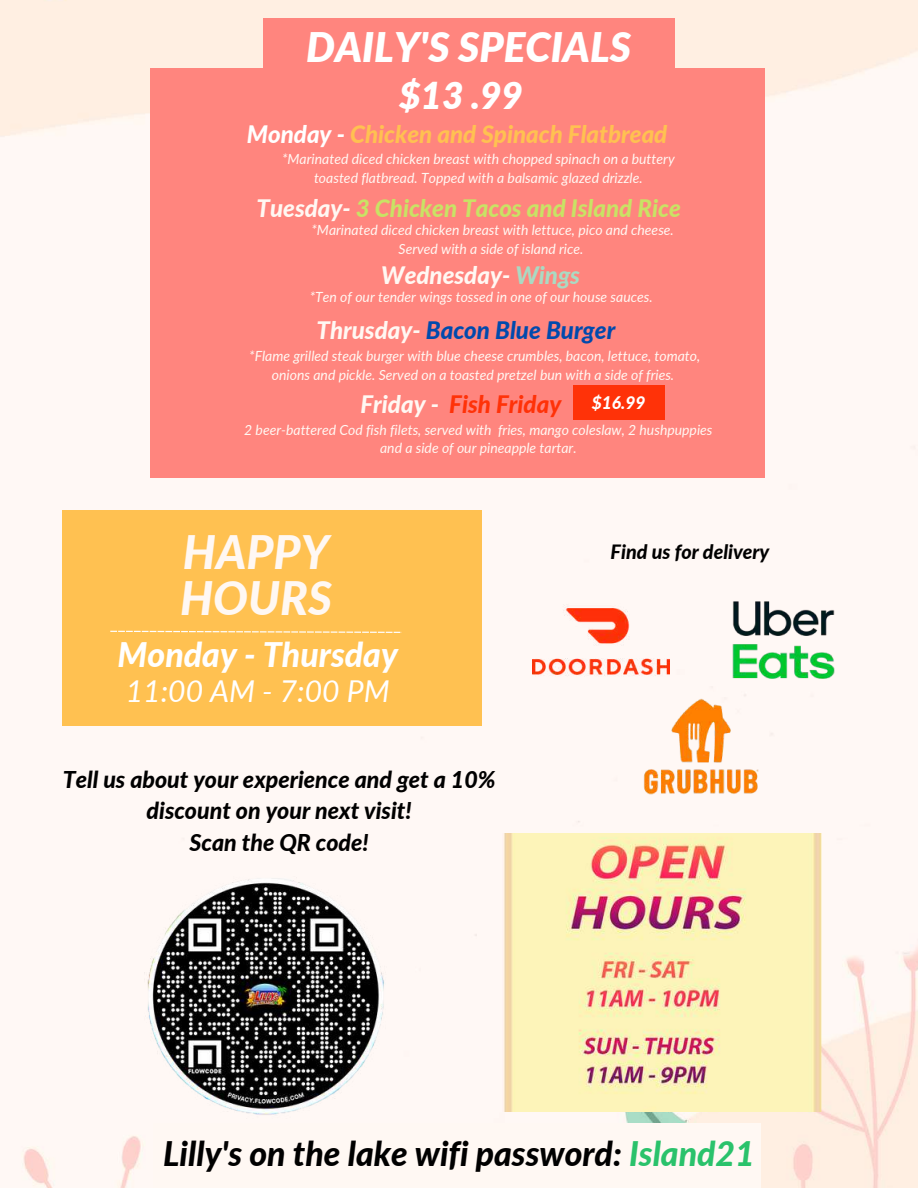
<style>
.page{position:relative;width:918px;height:1188px;background:#fff}
.page>*{position:absolute;margin:0;border:0;box-sizing:border-box;transform-origin:0 0}
.t1{font:italic 800 46.2px/46px "Lato";color:#fff8f3}
.t2{font:italic 900 40.8px "Lato";color:#fff}
.t3{font:italic 900 37.05px "Lato";color:#fff}
.t4{font:italic 800 33.9px "Lato";color:#000}
.t5{font:italic 800 33.9px "Lato";color:#fff}
.t6{font:italic 30.15px "Lato";color:#fff}
.t7{font:italic 800 24px "Lato";color:#c9e265}
.t8{font:italic 800 24px "Lato";color:#ffc151}
.t9{font:italic 800 24px "Lato";color:#004aad}
.t10{font:italic 800 24px "Lato";color:#ff3208}
.t11{font:italic 800 24px "Lato";color:#fff8f3}
.t12{font:italic 800 23.25px/31.5px "Lato";color:#000;text-align:center}
.t13{font:italic 800 19.65px "Lato";color:#000}
.t14{font:italic 800 17.4px "Lato";color:#fff}
.t15{font:italic 13.95px/18.6px "Lato";color:#fff8f3;text-align:center}
.s1{color:#fff}
.s2{color:#fff8f3}
.s3{color:#aadac3}
.s4{color:#2ac26b}
</style>
<div class="page">
<img style="left:0;top:0;width:918px;height:1188px">
<img style="left:502px;top:833px;width:324px;height:278px">
<img style="left:533px;top:573px;width:136px;height:136px">
<img style="left:126px;top:847px;width:284px;height:294px">
<div style="left:62px;top:510px;width:420px;height:216px;background:#ffc151"></div>
<svg style="left:110px;top:631px;width:292px;height:2px"></svg>
<div style="left:263px;top:19px;width:412px;height:55px;background:#ff857e"></div>
<div style="left:150px;top:69px;width:615px;height:409px;background:#ff857e"></div>
<div style="left:154px;top:1123px;width:607px;height:65px;background:#fff8f3"></div>
<img style="left:712px;top:599px;width:144px;height:81px">
<div style="left:573px;top:385px;width:91px;height:35px;background:#ff3208"></div>
<img style="left:617px;top:698px;width:169px;height:96px">
<h2 class="t2" style="left:306px;top:21px;width:327px">DAILY'S SPECIALS</h2>
<h3 class="t3" style="left:399px;top:73px;width:125px">$13 .99</h3>
<h3 class="t8" style="left:247px;top:119px;width:422px"><span class="s1">Monday -</span> Chicken and Spinach Flatbread</h3>
<p class="t15" style="left:282px;top:149px;width:394px">*Marinated diced chicken breast with chopped spinach on a buttery toasted flatbread. Topped with a balsamic glazed drizzle.</p>
<p class="t15" style="left:311px;top:221px;width:364px">*Marinated diced chicken breast with lettuce, pico and cheese.<br>Served with a side of island rice.</p>
<p class="t15" style="left:310px;top:288px;width:344px">*Ten of our tender wings tossed in one of our house sauces.</p>
<h3 class="t7" style="left:257px;top:193px;width:426px"><span class="s2">Tuesday-</span> 3 Chicken Tacos and Island Rice</h3>
<h3 class="t11" style="left:381px;top:261px;width:200px">Wednesday- <span class="s3">Wings</span></h3>
<h3 class="t9" style="left:317px;top:315px;width:300px"><span class="s2">Thrusday-</span> Bacon Blue Burger</h3>
<p class="t15" style="left:249px;top:346px;width:453px">*Flame grilled steak burger with blue cheese crumbles, bacon, lettuce, tomato, onions and pickle. Served on a toasted pretzel bun with a side of fries.</p>
<h3 class="t10" style="left:361px;top:390px;width:202px"><span class="s2">Friday -</span> Fish Friday</h3>
<p class="t14" style="left:592px;top:392px;width:55px">$16.99</p>
<p class="t15" style="left:244px;top:420px;width:470px">2 beer-battered Cod fish filets, served with fries, mango coleslaw, 2 hushpuppies and a side of our pineapple tartar.</p>
<h1 class="t1" style="left:180px;top:528px;width:154px">HAPPY<br>HOURS</h1>
<h3 class="t5" style="left:118px;top:633px;width:282px">Monday - Thursday</h3>
<h3 class="t6" style="left:126px;top:673px;width:265px">11:00 AM - 7:00 PM</h3>
<h3 class="t12" style="left:63px;top:763px;width:434px">Tell us about your experience and get a 10% discount on your next visit!<br>Scan the QR code!</h3>
<h3 class="t13" style="left:611px;top:539px;width:160px">Find us for delivery</h3>
<h3 class="t4" style="left:163px;top:1132px;width:593px">Lilly's on the lake wifi password: <span class="s4">Island21</span></h3>
</div>
